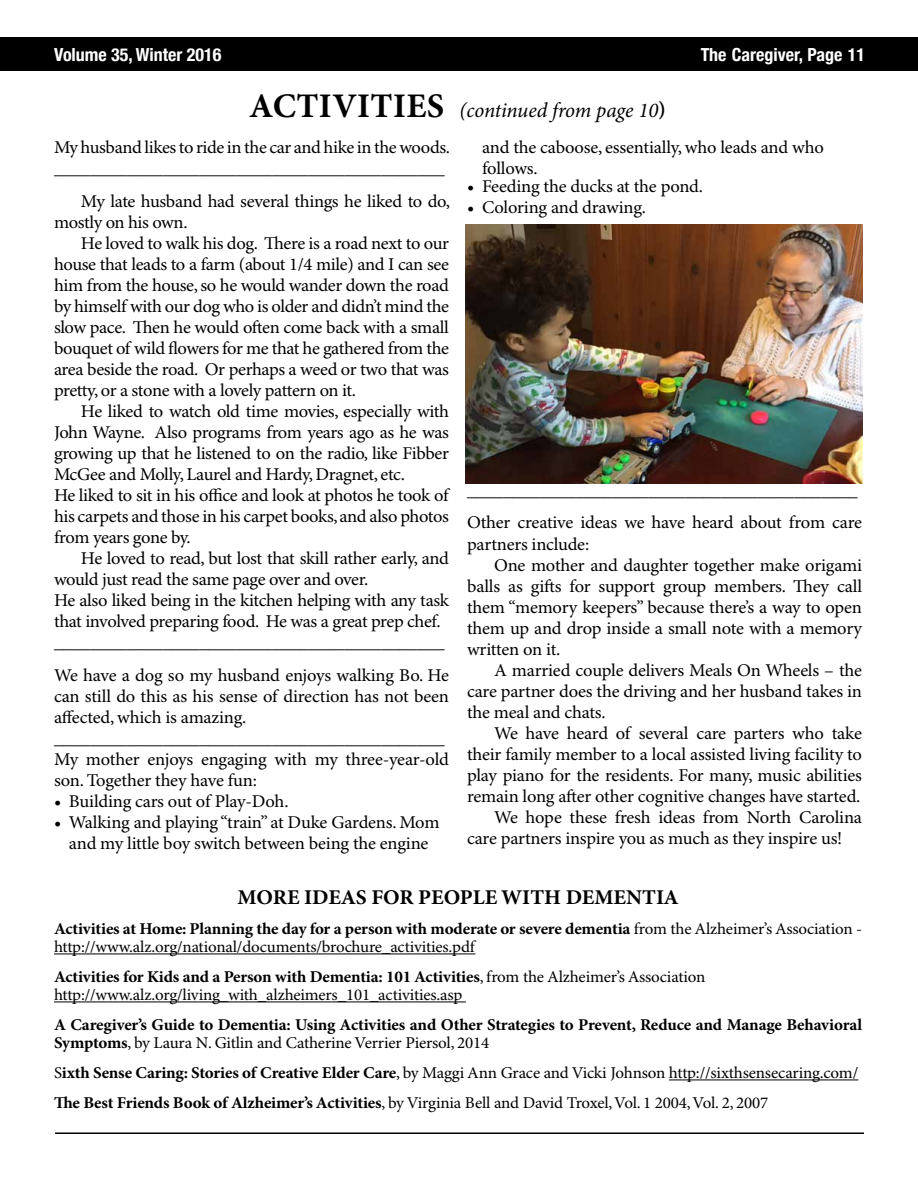
<style>
.page{position:relative;width:918px;height:1188px;background:#fff}
.page>*{position:absolute;margin:0;border:0;box-sizing:border-box;transform-origin:0 0}
.t1{font:italic 21px "Minion Pro";letter-spacing:-.005em;color:#000}
.t2{font:700 21px "Minion Pro";color:#000}
.t3{font:18px/21px "Minion Pro";letter-spacing:-.015em;color:#000}
.t4{font:700 condensed 18px "Helvetica Neue";color:#fff}
.t5{font:16.5px/18px "Minion Pro";letter-spacing:-.01em;color:#000}
.t6{font:700 16.5px/18px "Minion Pro";letter-spacing:-.01em;color:#000}
.s1{font-weight:700;font-style:normal;font-size:34.5px}
.s2{font-weight:700;font-style:normal}
.s3{font-weight:700}
.s4{font-weight:400}
</style>
<div class="page">
<div style="left:0;top:37px;width:918px;height:34px;background:#000"></div>
<hr style="left:55px;top:1132px;width:809px;height:2px;background:#000">
<img style="left:466px;top:225px;width:396px;height:259px">
<hr style="left:54px;top:954px;width:421px;height:1px;background:#000">
<hr style="left:54px;top:1002px;width:412px;height:1px;background:#000">
<hr style="left:669px;top:1080px;width:189px;height:1px;background:#000">
<p class="t4" style="left:54px;top:39px;width:169px">Volume 35, Winter 2016</p>
<p class="t4" style="left:701px;top:39px;width:166px">The Caregiver, Page 11</p>
<p class="t1" style="left:249px;top:97px;width:418px"><span class="s1">ACTIVITIES</span> (continued from page 10<span class="s2">)</span></p>
<p class="t3" style="left:54px;top:137px;width:398px">My husband likes to ride in the car and hike in the woods. ___________________________________________</p>
<p class="t3" style="left:54px;top:191px;width:397px;text-indent:27px">My late husband had several things he liked to do, mostly on his own.</p>
<p class="t3" style="left:54px;top:233px;width:397px;text-align:justify;text-indent:27px">He loved to walk his dog. There is a road next to our house that leads to a farm (about 1/4 mile) and I can see him from the house, so he would wander down the road by himself with our dog who is older and didn’t mind the slow pace. Then he would often come back with a small bouquet of wild flowers for me that he gathered from the area beside the road. Or perhaps a weed or two that was pretty, or a stone with a lovely pattern on it.</p>
<p class="t3" style="left:54px;top:401px;width:397px;text-indent:27px">He liked to watch old time movies, especially with John Wayne. Also programs from years ago as he was growing up that he listened to on the radio, like Fibber McGee and Molly, Laurel and Hardy, Dragnet, etc.<br>He liked to sit in his office and look at photos he took of his carpets and those in his carpet books, and also photos from years gone by.</p>
<p class="t3" style="left:54px;top:548px;width:396px;text-indent:27px">He loved to read, but lost that skill rather early, and would just read the same page over and over.<br>He also liked being in the kitchen helping with any task that involved preparing food. He was a great prep chef. ___________________________________________</p>
<p class="t3" style="left:54px;top:665px;width:397px">We have a dog so my husband enjoys walking Bo. He can still do this as his sense of direction has not been affected, which is amazing. ___________________________________________ My mother enjoys engaging with my three-year-old son. Together they have fun:</p>
<p class="t3" style="left:54px;top:791px;width:236px">• Building cars out of Play-Doh.</p>
<p class="t3" style="left:54px;top:812px;width:387px;text-align:center">• Walking and playing “train” at Duke Gardens. Mom and my little boy switch between being the engine</p>
<p class="t3" style="left:482px;top:137px;width:343px">and the caboose, essentially, who leads and who follows.</p>
<p class="t3" style="left:467px;top:176px;width:238px">• Feeding the ducks at the pond.</p>
<p class="t3" style="left:467px;top:197px;width:181px">• Coloring and drawing.</p>
<p class="t3" style="left:467px;top:474px;width:397px;line-height:33px">___________________________________________<br>Other creative ideas we have heard about from care</p>
<p class="t3" style="left:467px;top:534px;width:124px">partners include:</p>
<p class="t3" style="left:494px;top:555px;width:370px">One mother and daughter together make origami</p>
<p class="t3" style="left:467px;top:576px;width:397px">balls as gifts for support group members. They call</p>
<p class="t3" style="left:467px;top:597px;width:397px">them “memory keepers” because there’s a way to open</p>
<p class="t3" style="left:467px;top:618px;width:397px">them up and drop inside a small note with a memory</p>
<p class="t3" style="left:467px;top:639px;width:95px">written on it.</p>
<p class="t3" style="left:494px;top:660px;width:370px">A married couple delivers Meals On Wheels – the</p>
<p class="t3" style="left:467px;top:681px;width:397px">care partner does the driving and her husband takes in</p>
<p class="t3" style="left:467px;top:702px;width:140px">the meal and chats.</p>
<p class="t3" style="left:494px;top:723px;width:369px">We have heard of several care parters who take</p>
<p class="t3" style="left:467px;top:744px;width:397px">their family member to a local assisted living facility to</p>
<p class="t3" style="left:467px;top:765px;width:396px">play piano for the residents. For many, music abilities</p>
<p class="t3" style="left:467px;top:786px;width:395px">remain long after other cognitive changes have started.</p>
<p class="t3" style="left:494px;top:807px;width:370px">We hope these fresh ideas from North Carolina</p>
<p class="t3" style="left:467px;top:828px;width:377px">care partners inspire you as much as they inspire us!</p>
<p class="t2" style="left:237px;top:885px;width:443px">MORE IDEAS FOR PEOPLE WITH DEMENTIA</p>
<p class="t5" style="left:54px;top:921px;width:810px"><span class="s3">Activities at Home: Planning the day for a person with moderate or severe dementia</span> from the Alzheimer’s Association - http://www.alz.org/national/documents/brochure_activities.pdf</p>
<p class="t5" style="left:54px;top:969px;width:653px"><span class="s3">Activities for Kids and a Person with Dementia: 101 Activities</span>, from the Alzheimer’s Association http://www.alz.org/living_with_alzheimers_101_activities.asp</p>
<p class="t6" style="left:54px;top:1017px;width:810px">A Caregiver’s Guide to Dementia: Using Activities and Other Strategies to Prevent, Reduce and Manage Behavioral<br>Symptoms<span class="s4">, by Laura N. Gitlin and Catherine Verrier Piersol, 2014</span></p>
<p class="t5" style="left:54px;top:1059px;width:806px;line-height:30px">S<span class="s3">ixth Sense Caring: Stories of Creative Elder Care</span>, by Maggi Ann Grace and Vicki Johnson http://sixthsensecaring.com/<br><span class="s3">The Best Friends Book of Alzheimer’s Activities</span>, by Virginia Bell and David Troxel, Vol. 1 2004, Vol. 2, 2007</p>
</div>
